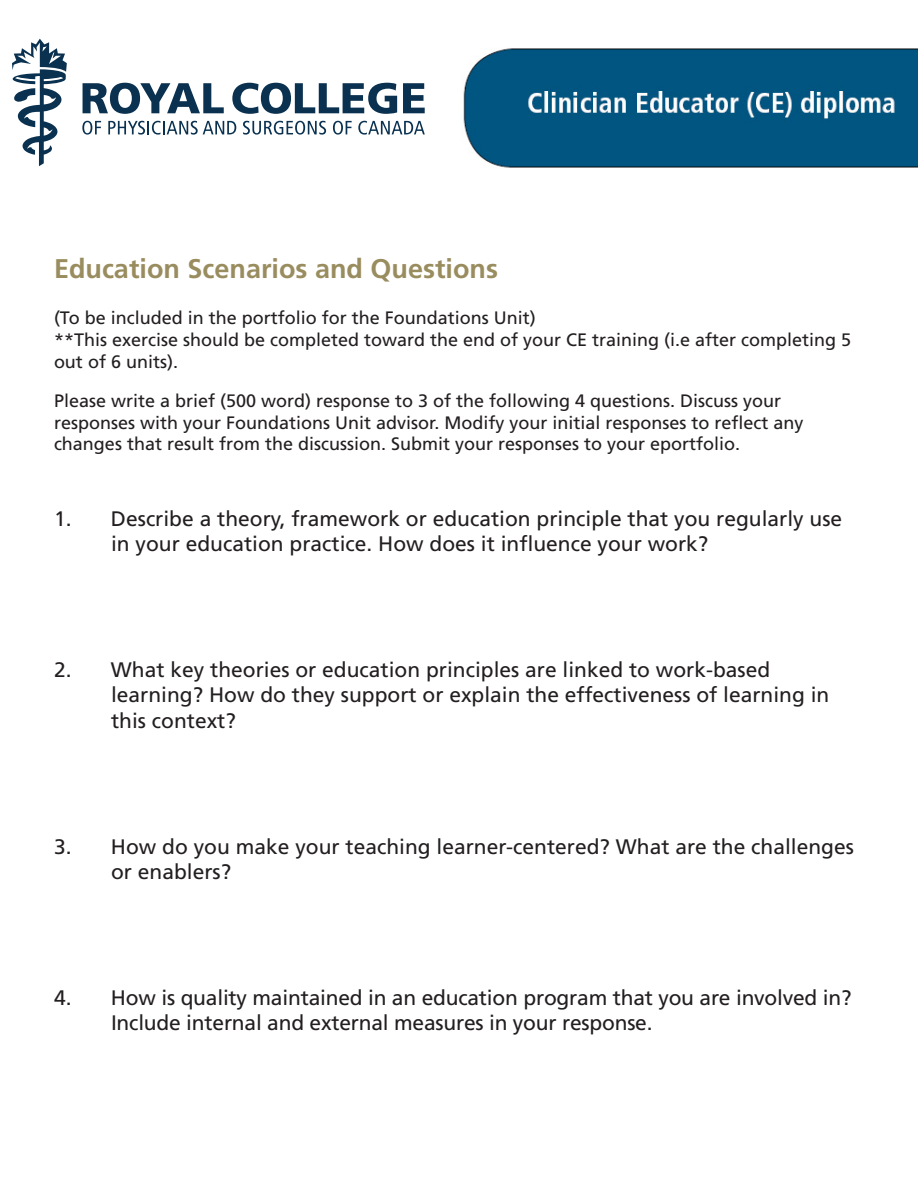
<style>
.page{position:relative;width:918px;height:1188px;background:#fff}
.page>*{position:absolute;margin:0;border:0;box-sizing:border-box;transform-origin:0 0}
.t1{font:700 27px "Frutiger LT Std";color:#998d5f}
.t2{font:21px/25.2px "Frutiger LT Std";color:#231f20}
.t3{font:18px/21.6px "Frutiger LT Std";color:#231f20}
</style>
<div class="page">
<img style="left:463px;top:48px;width:455px;height:120px">
<svg style="left:12px;top:39px;width:55px;height:127px"></svg>
<svg style="left:82px;top:121px;width:19px;height:14px"></svg>
<svg style="left:108px;top:121px;width:128px;height:14px"></svg>
<svg style="left:243px;top:121px;width:83px;height:14px"></svg>
<svg style="left:333px;top:121px;width:19px;height:14px"></svg>
<svg style="left:358px;top:121px;width:67px;height:14px"></svg>
<svg style="left:83px;top:83px;width:141px;height:31px"></svg>
<svg style="left:232px;top:83px;width:165px;height:31px"></svg>
<svg style="left:403px;top:83px;width:22px;height:30px"></svg>
<p class="t1" style="left:54px;top:252px;width:446px">Education Scenarios and Questions</p>
<p class="t3" style="left:54px;top:307px;width:483px">(To be included in the portfolio for the Foundations Unit)</p>
<p class="t3" style="left:54px;top:329px;width:799px">**This exercise should be completed toward the end of your CE training (i.e after completing 5 out of 6 units).</p>
<p class="t3" style="left:54px;top:390px;width:751px">Please write a brief (500 word) response to 3 of the following 4 questions. Discuss your responses with your Foundations Unit advisor. Modify your initial responses to reflect any changes that result from the discussion. Submit your responses to your eportfolio.</p>
<p class="t2" style="left:111px;top:506px;width:733px;text-indent:-57px">1. Describe a theory, framework or education principle that you regularly use in your education practice. How does it influence your work?</p>
<p class="t2" style="left:111px;top:657px;width:720px;text-indent:-57px">2. What key theories or education principles are linked to work-based learning? How do they support or explain the effectiveness of learning in this context?</p>
<p class="t2" style="left:111px;top:834px;width:744px;text-indent:-57px">3. How do you make your teaching learner-centered? What are the challenges or enablers?</p>
<p class="t2" style="left:111px;top:985px;width:742px;text-indent:-57px">4. How is quality maintained in an education program that you are involved in?<br>Include internal and external measures in your response.</p>
</div>
